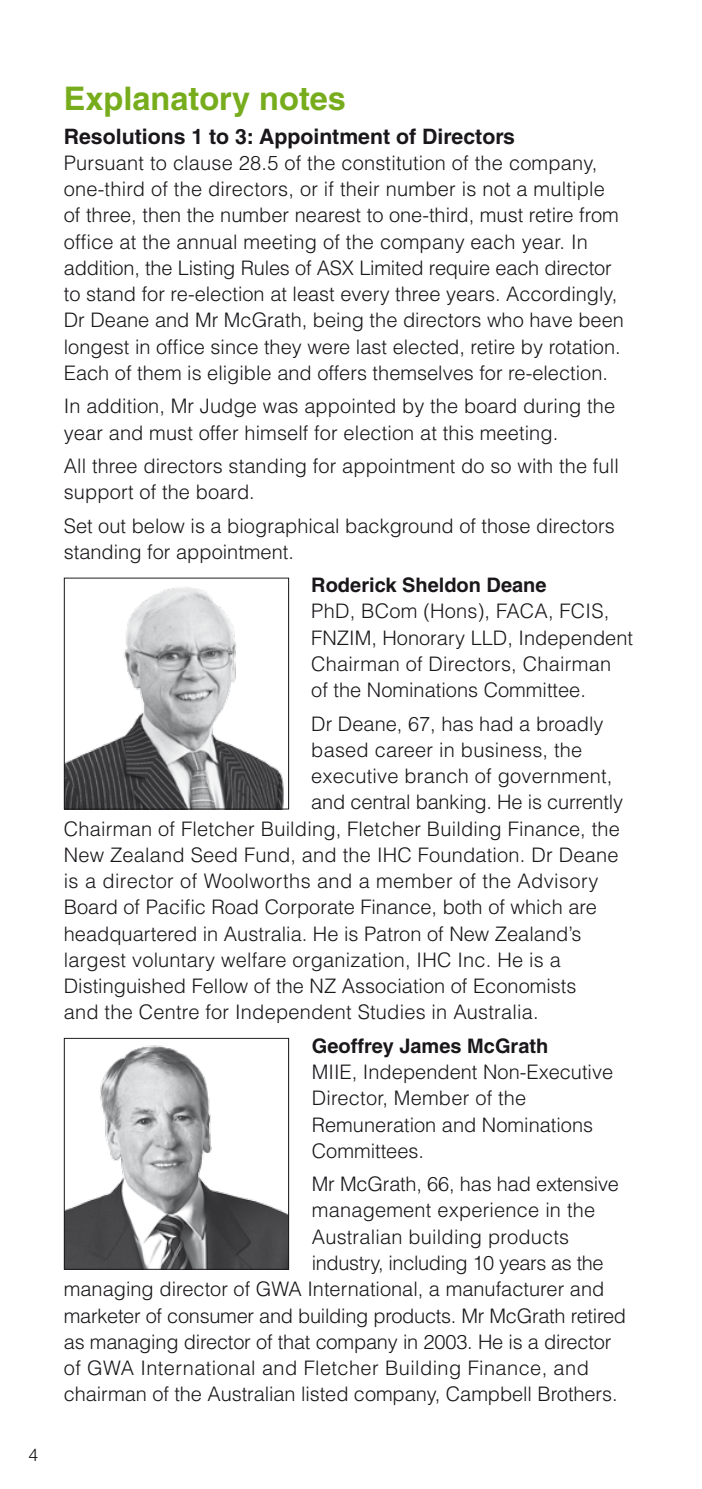
<style>
.page{position:relative;width:702px;height:1489px;background:#fff}
.page>*{position:absolute;margin:0;border:0;box-sizing:border-box;transform-origin:0 0}
.t1{font:700 32.5px "Helvetica";color:#77ad1c}
.t2{font:700 21.25px "Helvetica";color:#1a171b}
.t3{font:300 20px/26.2px "Helvetica";color:#1a171b}
.t4{font:300 20px "Helvetica";letter-spacing:.02em;color:#1a171b}
.t5{font:700 20px "Helvetica";color:#1a171b}
.t6{font:300 20px "Helvetica";letter-spacing:-.02em;color:#1a171b}
</style>
<div class="page">
<img style="left:66px;top:1045px;width:221px;height:222px">
<div style="left:64px;top:1037px;width:225px;height:232px;border:1px solid #1a171b"></div>
<img style="left:66px;top:587px;width:218px;height:220px">
<div style="left:64px;top:577px;width:225px;height:232px;border:1px solid #1a171b"></div>
<h1 class="t1" style="left:64px;top:79px;width:284px">Explanatory notes</h1>
<p class="t2" style="left:64px;top:123px;width:453px">Resolutions 1 to 3: Appointment of Directors</p>
<p class="t3" style="left:64px;top:149px;width:561px">Pursuant to clause 28.5 of the constitution of the company, one-third of the directors, or if their number is not a multiple of three, then the number nearest to one-third, must retire from office at the annual meeting of the company each year. In addition, the Listing Rules of ASX Limited require each director to stand for re-election at least every three years. Accordingly, Dr Deane and Mr McGrath, being the directors who have been longest in office since they were last elected, retire by rotation.<br>Each of them is eligible and offers themselves for re-election.</p>
<p class="t3" style="left:64px;top:393px;width:553px">In addition, Mr Judge was appointed by the board during the year and must offer himself for election at this meeting.</p>
<p class="t3" style="left:64px;top:452px;width:556px">All three directors standing for appointment do so with the full support of the board.</p>
<p class="t3" style="left:64px;top:512px;width:552px">Set out below is a biographical background of those directors standing for appointment.</p>
<p class="t5" style="left:311px;top:573px;width:237px">Roderick Sheldon Deane</p>
<p class="t3" style="left:311px;top:598px;width:323px">PhD, BCom (Hons), FACA, FCIS,<br>FNZIM, Honorary LLD, Independent<br>Chairman of Directors, Chairman<br>of the Nominations Committee.</p>
<p class="t3" style="left:311px;top:710px;width:293px">Dr Deane, 67, has had a broadly</p>
<p class="t3" style="left:311px;top:736px;width:272px">based career in business, the</p>
<p class="t3" style="left:311px;top:762px;width:302px">executive branch of government,</p>
<p class="t3" style="left:311px;top:788px;width:313px">and central banking. He is currently</p>
<p class="t3" style="left:64px;top:815px;width:557px">Chairman of Fletcher Building, Fletcher Building Finance, the</p>
<p class="t3" style="left:64px;top:841px;width:556px">New Zealand Seed Fund, and the IHC Foundation. Dr Deane</p>
<p class="t4" style="left:64px;top:868px;width:536px">is a director of Woolworths and a member of the Advisory</p>
<p class="t3" style="left:64px;top:893px;width:534px">Board of Pacific Road Corporate Finance, both of which are</p>
<p class="t3" style="left:64px;top:920px;width:519px">headquartered in Australia. He is Patron of New Zealand’s</p>
<p class="t3" style="left:64px;top:946px;width:498px">largest voluntary welfare organization, IHC Inc. He is a</p>
<p class="t3" style="left:64px;top:972px;width:514px">Distinguished Fellow of the NZ Association of Economists</p>
<p class="t3" style="left:64px;top:998px;width:476px">and the Centre for Independent Studies in Australia.</p>
<p class="t5" style="left:312px;top:1033px;width:238px">Geoffrey James McGrath</p>
<p class="t3" style="left:312px;top:1058px;width:303px">MIIE, Independent Non-Executive<br>Director, Member of the<br>Remuneration and Nominations<br>Committees.</p>
<p class="t3" style="left:312px;top:1170px;width:309px">Mr McGrath, 66, has had extensive</p>
<p class="t3" style="left:312px;top:1196px;width:285px">management experience in the</p>
<p class="t3" style="left:312px;top:1223px;width:259px">Australian building products</p>
<p class="t6" style="left:312px;top:1250px;width:293px">industry, including 10 years as the</p>
<p class="t3" style="left:64px;top:1275px;width:542px">managing director of GWA International, a manufacturer and</p>
<p class="t3" style="left:64px;top:1301px;width:563px">marketer of consumer and building products. Mr McGrath retired</p>
<p class="t3" style="left:64px;top:1328px;width:549px">as managing director of that company in 2003. He is a director</p>
<p class="t4" style="left:64px;top:1355px;width:526px">of GWA International and Fletcher Building Finance, and</p>
<p class="t3" style="left:64px;top:1380px;width:555px">chairman of the Australian listed company, Campbell Brothers.</p>
</div>
